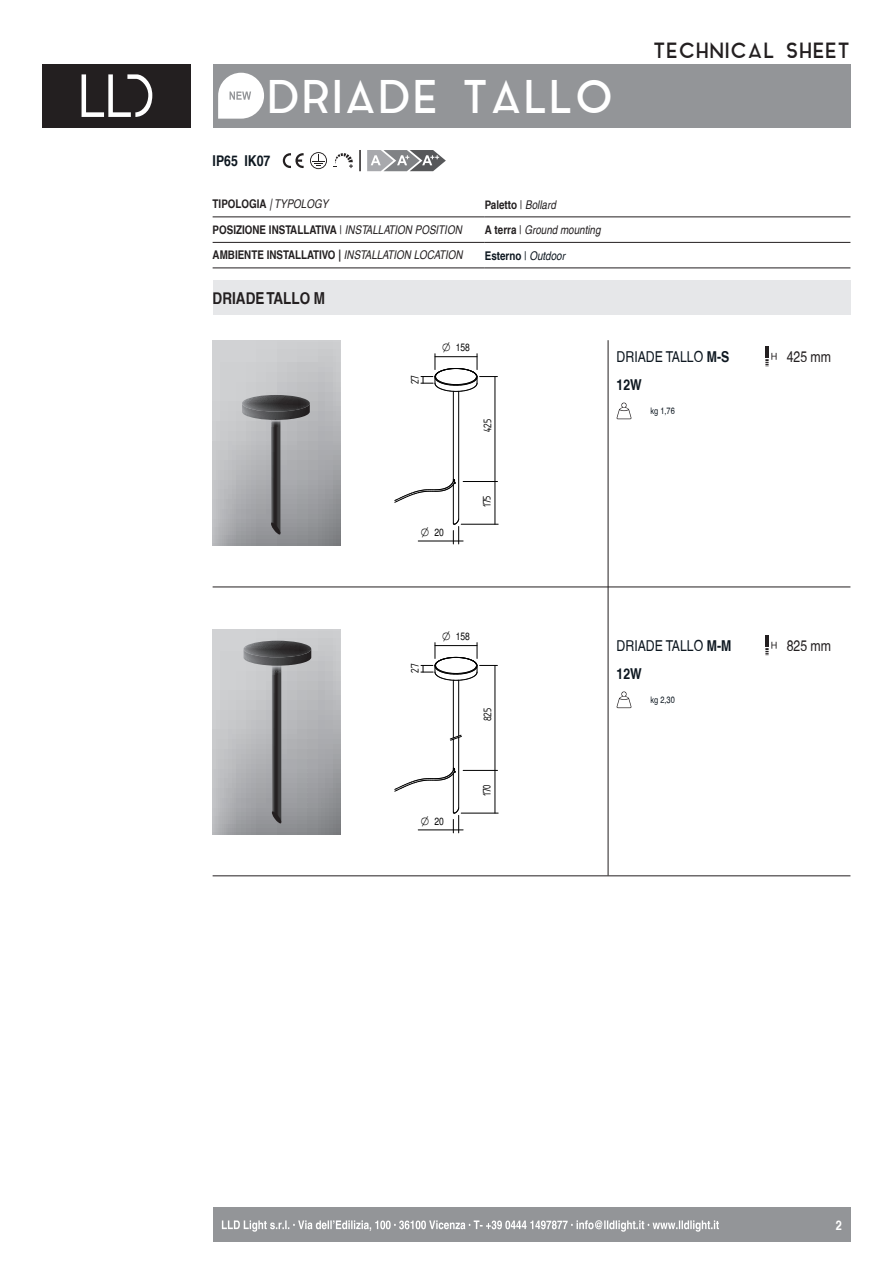
<style>
.page{position:relative;width:893px;height:1263px;background:#fff}
.page>*{position:absolute;margin:0;border:0;box-sizing:border-box;transform-origin:0 0}
.t1{font:45px "Aqua Grotesque";color:#fff}
.t2{font:21px "Aqua Grotesque";color:#231f20}
.t3{font:700 condensed 16.5px "Helvetica LT";color:#231f20}
.t4{font:condensed 15px "Helvetica";color:#0d1720}
.t5{font:700 condensed 15px "Helvetica LT";color:#0d1720}
.t6{font:condensed 15px "Helvetica";color:#231f20}
.t7{font:700 condensed 13.5px "Helvetica LT";color:#fff}
.t8{font:700 condensed 12px "Helvetica LT";color:#231f20}
.t9{font:italic condensed 12px "Helvetica LT";color:#231f20}
.t10{font:700 condensed 12px "Helvetica LT";color:#0d1720}
.t11{font:700 11.85px "Solid Edge ISO";color:#000}
.t12{font:condensed 10.5px "Helvetica";color:#000}
.t13{font:condensed 9px "Helvetica";color:#0d1720}
.s1{font-weight:400;font-style:italic}
.s2{font-family:"Helvetica";font-weight:400}
.s3{font-weight:700;font-style:normal}
.s4{font-family:"Helvetica";font-style:normal}
.s5{font-family:"Helvetica LT";font-weight:700}
</style>
<div class="page">
<div style="left:213px;top:1208px;width:637px;height:34px;background:#939598"></div>
<svg style="left:367px;top:150px;width:79px;height:21px"></svg>
<hr style="left:359px;top:150px;width:2px;height:21px;background:#231f20">
<hr style="left:213px;top:217px;width:272px;height:1px;background:#231f20">
<hr style="left:485px;top:217px;width:365px;height:1px;background:#231f20">
<hr style="left:213px;top:242px;width:272px;height:1px;background:#231f20">
<hr style="left:485px;top:242px;width:365px;height:1px;background:#231f20">
<hr style="left:213px;top:268px;width:272px;height:1px;background:#231f20">
<hr style="left:485px;top:268px;width:365px;height:1px;background:#231f20">
<svg style="left:282px;top:153px;width:22px;height:15px"></svg>
<svg style="left:333px;top:153px;width:20px;height:15px"></svg>
<svg style="left:222px;top:1220px;width:497px;height:12px"></svg>
<svg style="left:310px;top:152px;width:17px;height:17px"></svg>
<div style="left:213px;top:64px;width:637px;height:64px;background:#939598"></div>
<div style="left:43px;top:64px;width:148px;height:64px;background:#231f20"></div>
<svg style="left:82px;top:74px;width:70px;height:43px"></svg>
<svg style="left:218px;top:73px;width:46px;height:46px"></svg>
<hr style="left:608px;top:340px;width:1px;height:535px;background:#231f20">
<hr style="left:765px;top:347px;width:4px;height:11px;background:#231f20">
<svg style="left:765px;top:353px;width:11px;height:14px"></svg>
<svg style="left:616px;top:402px;width:16px;height:17px"></svg>
<hr style="left:213px;top:586px;width:637px;height:1px;background:#231f20">
<hr style="left:213px;top:875px;width:637px;height:1px;background:#231f20">
<div style="left:213px;top:281px;width:637px;height:34px;background:#e6e7e9"></div>
<hr style="left:461px;top:524px;width:37px;height:1px;background:#000">
<hr style="left:463px;top:481px;width:34px;height:1px;background:#000">
<hr style="left:495px;top:377px;width:1px;height:147px;background:#000">
<svg style="left:395px;top:479px;width:60px;height:23px"></svg>
<hr style="left:458px;top:391px;width:1px;height:128px;background:#000">
<hr style="left:453px;top:391px;width:1px;height:90px;background:#000">
<hr style="left:453px;top:484px;width:1px;height:39px;background:#000">
<svg style="left:453px;top:519px;width:6px;height:25px"></svg>
<hr style="left:418px;top:541px;width:45px;height:1px;background:#000">
<hr style="left:461px;top:813px;width:37px;height:1px;background:#000">
<hr style="left:463px;top:770px;width:34px;height:1px;background:#000">
<hr style="left:495px;top:665px;width:1px;height:148px;background:#000">
<svg style="left:395px;top:768px;width:60px;height:23px"></svg>
<hr style="left:458px;top:737px;width:1px;height:71px;background:#000">
<hr style="left:453px;top:680px;width:1px;height:58px;background:#000">
<hr style="left:453px;top:773px;width:1px;height:39px;background:#000">
<svg style="left:450px;top:735px;width:11px;height:5px"></svg>
<hr style="left:453px;top:739px;width:1px;height:31px;background:#000">
<hr style="left:458px;top:680px;width:1px;height:56px;background:#000">
<svg style="left:453px;top:808px;width:6px;height:25px"></svg>
<hr style="left:418px;top:830px;width:45px;height:1px;background:#000">
<svg style="left:213px;top:340px;width:128px;height:205px"></svg>
<svg style="left:242px;top:395px;width:68px;height:140px"></svg>
<svg style="left:213px;top:629px;width:128px;height:205px"></svg>
<svg style="left:243px;top:641px;width:68px;height:183px"></svg>
<hr style="left:765px;top:635px;width:4px;height:12px;background:#231f20">
<svg style="left:765px;top:642px;width:11px;height:13px"></svg>
<svg style="left:616px;top:691px;width:16px;height:17px"></svg>
<svg style="left:421px;top:353px;width:76px;height:39px"></svg>
<svg style="left:421px;top:642px;width:76px;height:39px"></svg>
<p class="t1" style="left:267px;top:73px;width:349px">DRIADE TALLO</p>
<p class="t5" style="left:213px;top:152px;width:59px">IP65 IK07</p>
<p class="t8" style="left:213px;top:197px;width:117px">TIPOLOGIA <span class="s1">| TYPOLOGY</span></p>
<p class="t8" style="left:485px;top:197px;width:73px">Paletto <span class="s2">|</span> <span class="s1">Bollard</span></p>
<p class="t8" style="left:213px;top:222px;width:251px">POSIZIONE INSTALLATIVA <span class="s2">|</span> <span class="s1">INSTALLATION POSITION</span></p>
<p class="t9" style="left:485px;top:223px;width:117px"><span class="s3">A terra</span> <span class="s4">|</span> Ground mounting</p>
<p class="t8" style="left:213px;top:248px;width:251px">AMBIENTE INSTALLATIVO | <span class="s1">INSTALLATION LOCATION</span></p>
<p class="t10" style="left:485px;top:248px;width:82px">Esterno <span class="s2">|</span> <span class="s1">Outdoor</span></p>
<p class="t3" style="left:213px;top:288px;width:114px">DRIADE TALLO M</p>
<p class="t2" style="left:653px;top:40px;width:199px">TECHNICAL SHEET</p>
<p class="t11" style="left:409px;top:384px;width:11px;rotate:-90deg">27</p>
<p class="t12" style="left:456px;top:342px;width:16px">158</p>
<p class="t11" style="left:481px;top:432px;width:15px;rotate:-90deg">425</p>
<p class="t12" style="left:434px;top:526px;width:11px">20</p>
<p class="t11" style="left:481px;top:507px;width:13px;rotate:-90deg">175</p>
<p class="t11" style="left:409px;top:673px;width:11px;rotate:-90deg">27</p>
<p class="t12" style="left:456px;top:631px;width:16px">158</p>
<p class="t11" style="left:481px;top:721px;width:15px;rotate:-90deg">825</p>
<p class="t12" style="left:434px;top:815px;width:11px">20</p>
<p class="t11" style="left:481px;top:796px;width:14px;rotate:-90deg">170</p>
<p class="t4" style="left:617px;top:348px;width:114px">DRIADE TALLO <span class="s5">M-S</span></p>
<p class="t6" style="left:787px;top:348px;width:46px">425 mm</p>
<p class="t5" style="left:617px;top:375px;width:27px">12W</p>
<p class="t13" style="left:651px;top:406px;width:26px">kg 1,76</p>
<p class="t4" style="left:617px;top:637px;width:116px">DRIADE TALLO <span class="s5">M-M</span></p>
<p class="t6" style="left:787px;top:637px;width:46px">825 mm</p>
<p class="t5" style="left:617px;top:664px;width:27px">12W</p>
<p class="t13" style="left:651px;top:694px;width:26px">kg 2,30</p>
<p class="t7" style="left:836px;top:1216px;width:8px">2</p>
</div>
